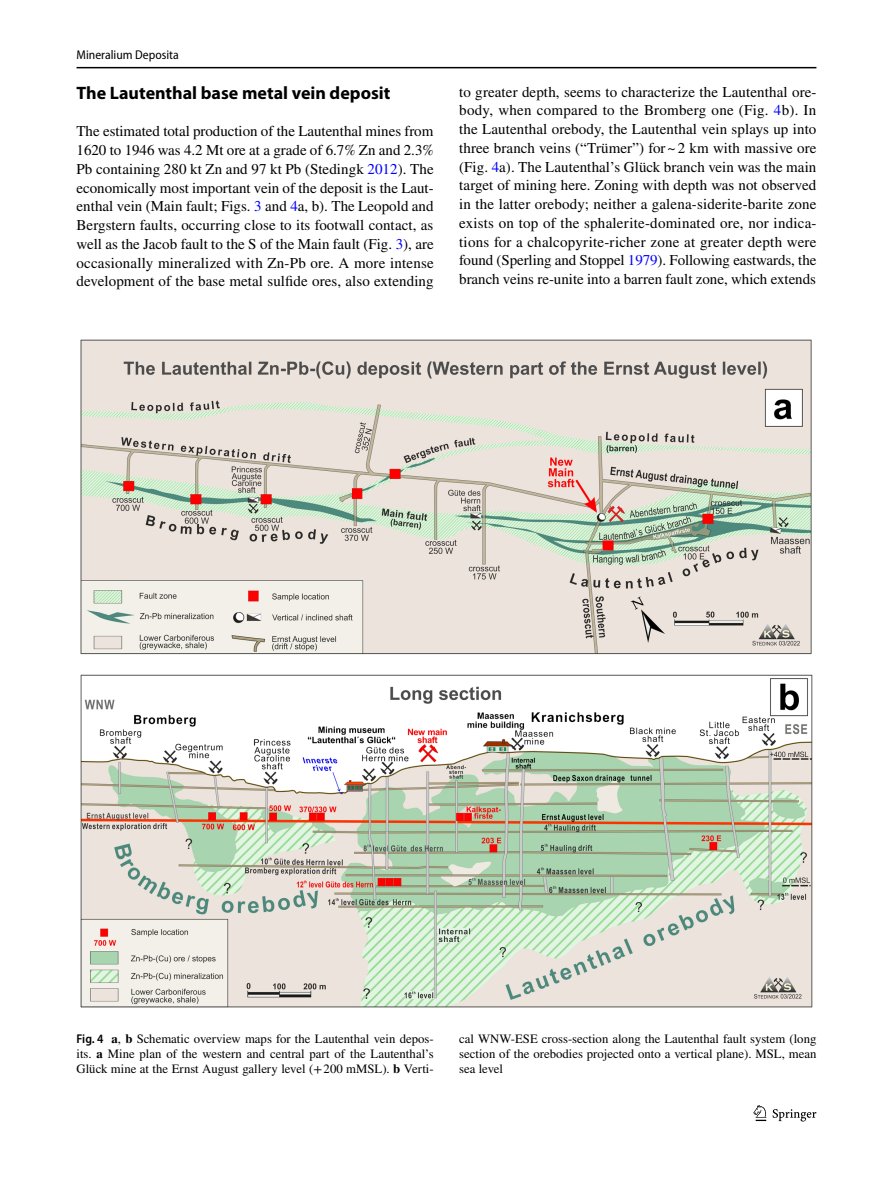
<style>
.page{position:relative;width:893px;height:1187px;background:#fff}
.page>*{position:absolute;margin:0;border:0;box-sizing:border-box;transform-origin:0 0}
.t1{font:700 18px "Myriad Pro";color:#000}
.t2{font:15px/18.8px "STIX";color:#000;text-align:justify}
.t3{font:12.75px/15px "STIX";color:#000;text-align:justify}
.t4{font:semi-condensed 12.75px "Myriad Pro";color:#000}
.s1{color:#00f}
.s2{font-family:"Myriad Pro";font-weight:600;font-stretch:semi-condensed}
.s3{font-weight:700}
</style>
<div class="page">
<hr style="left:77px;top:67px;width:739px;height:1px;background:#000">
<svg style="left:753px;top:1105px;width:13px;height:15px"></svg>
<svg style="left:773px;top:1109px;width:43px;height:12px"></svg>
<img style="left:81px;top:339px;width:731px;height:668px">
<p class="t4" style="left:77px;top:48px;width:104px">Mineralium Deposita</p>
<p class="t1" style="left:77px;top:81px;width:315px">The Lautenthal base metal vein deposit</p>
<p class="t2" style="left:77px;top:123px;width:359px">The estimated total production of the Lautenthal mines from 1620 to 1946 was 4.2 Mt ore at a grade of 6.7% Zn and 2.3% Pb containing 280 kt Zn and 97 kt Pb (Stedingk <span class="s1">2012</span>). The economically most important vein of the deposit is the Laut&shy;enthal vein (Main fault; Figs. <span class="s1">3</span> and <span class="s1">4</span>a, b). The Leopold and Bergstern faults, occurring close to its footwall contact, as well as the Jacob fault to the S of the Main fault (Fig. <span class="s1">3</span>), are occasionally mineralized with Zn-Pb ore. A more intense development of the base metal sulfide ores, also extending</p>
<p class="t2" style="left:459px;top:83px;width:359px">to greater depth, seems to characterize the Lautenthal ore&shy;body, when compared to the Bromberg one (Fig. <span class="s1">4</span>b). In the Lautenthal orebody, the Lautenthal vein splays up into three branch veins (“Trümer”) for~ 2 km with massive ore (Fig. <span class="s1">4</span>a). The Lautenthal’s Glück branch vein was the main target of mining here. Zoning with depth was not observed in the latter orebody; neither a galena-siderite-barite zone exists on top of the sphalerite-dominated ore, nor indica&shy;tions for a chalcopyrite-richer zone at greater depth were found (Sperling and Stoppel <span class="s1">1979</span>). Following eastwards, the branch veins re-unite into a barren fault zone, which extends</p>
<p class="t3" style="left:77px;top:1031px;width:359px"><span class="s2">Fig. 4</span> <span class="s3">a</span>, <span class="s3">b</span> Schematic overview maps for the Lautenthal vein depos&shy;its. <span class="s3">a</span> Mine plan of the western and central part of the Lautenthal’s Glück mine at the Ernst August gallery level (+200 mMSL). <span class="s3">b</span> Verti-</p>
<p class="t3" style="left:459px;top:1031px;width:359px">cal WNW-ESE cross-section along the Lautenthal fault system (long section of the orebodies projected onto a vertical plane). MSL, mean sea level</p>
</div>
